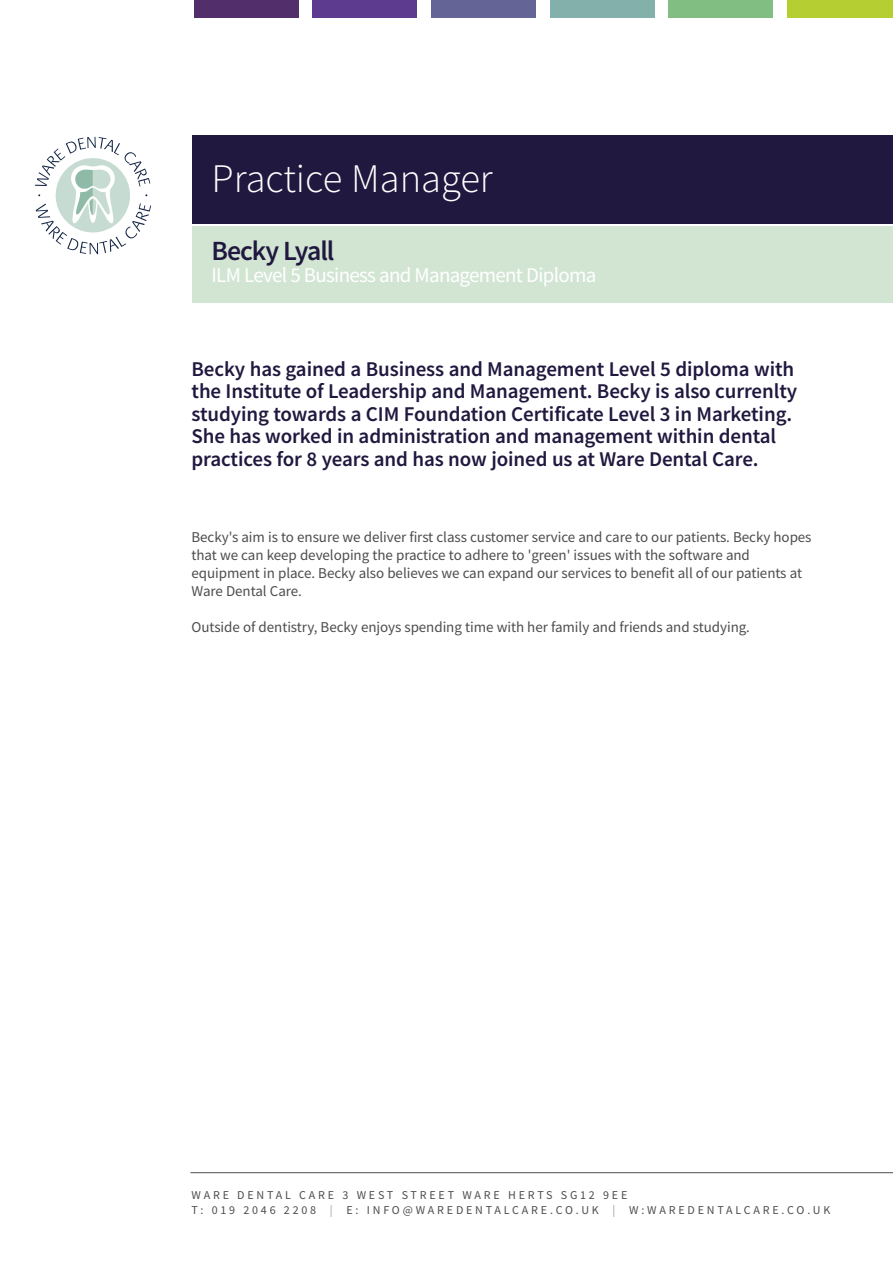
<style>
.page{position:relative;width:893px;height:1263px;background:#fff}
.page>*{position:absolute;margin:0;border:0;box-sizing:border-box;transform-origin:0 0}
.t1{font:300 40.5px "Source Sans Pro";color:#fff}
.t2{font:600 27.75px "Source Sans Pro";letter-spacing:-.035em;color:#21183f}
.t3{font:600 21px/22.5px "Source Sans Pro";letter-spacing:-.005em;color:#21183f}
.t4{font:21px "Source Sans Pro";letter-spacing:-.035em;color:#fff}
.t5{font:15px/18px "Source Sans Pro";letter-spacing:-.005em;color:#4d4d4d}
.t6{font:12px/15px "Source Sans Pro";letter-spacing:.235em;color:#4d4d4d}
.s1{color:#999}
</style>
<div class="page">
<div style="left:192px;top:135px;width:701px;height:89px;background:#21183f"></div>
<div style="left:192px;top:226px;width:701px;height:77px;background:#d2e5d3"></div>
<hr style="left:190px;top:1172px;width:703px;height:1px;background:#4d4d4d">
<div style="left:194px;top:0;width:104px;height:17px;background:#522f6b"></div>
<div style="left:313px;top:0;width:104px;height:17px;background:#5d3b8e"></div>
<div style="left:431px;top:0;width:105px;height:17px;background:#656496"></div>
<div style="left:550px;top:0;width:104px;height:17px;background:#84b0ac"></div>
<div style="left:668px;top:0;width:105px;height:17px;background:#80be81"></div>
<div style="left:787px;top:0;width:106px;height:17px;background:#b5ce32"></div>
<svg style="left:35px;top:137px;width:116px;height:117px"></svg>
<h1 class="t1" style="left:211px;top:163px;width:283px">Practice Manager</h1>
<h2 class="t2" style="left:211px;top:240px;width:125px">Becky Lyall</h2>
<h3 class="t4" style="left:211px;top:267px;width:386px">ILM Level 5 Business and Management Diploma</h3>
<p class="t3" style="left:192px;top:359px;width:607px">Becky has gained a Business and Management Level 5 diploma with the Institute of Leadership and Management. Becky is also currenlty studying towards a CIM Foundation Certificate Level 3 in Marketing.<br>She has worked in administration and management within dental practices for 8 years and has now joined us at Ware Dental Care.</p>
<p class="t5" style="left:192px;top:530px;width:621px">Becky's aim is to ensure we deliver first class customer service and care to our patients. Becky hopes that we can keep developing the practice to adhere to 'green' issues with the software and equipment in place. Becky also believes we can expand our services to benefit all of our patients at Ware Dental Care.</p>
<p class="t5" style="left:192px;top:620px;width:560px">Outside of dentistry, Becky enjoys spending time with her family and friends and studying.</p>
<p class="t6" style="left:191px;top:1188px;width:640px">WARE DENTAL CARE 3 WEST STREET WARE HERTS SG12 9EE<br>T: 019 2046 2208 <span class="s1">|</span> E: INFO@WAREDENTALCARE.CO.UK <span class="s1">|</span> W:WAREDENTALCARE.CO.UK</p>
</div>
